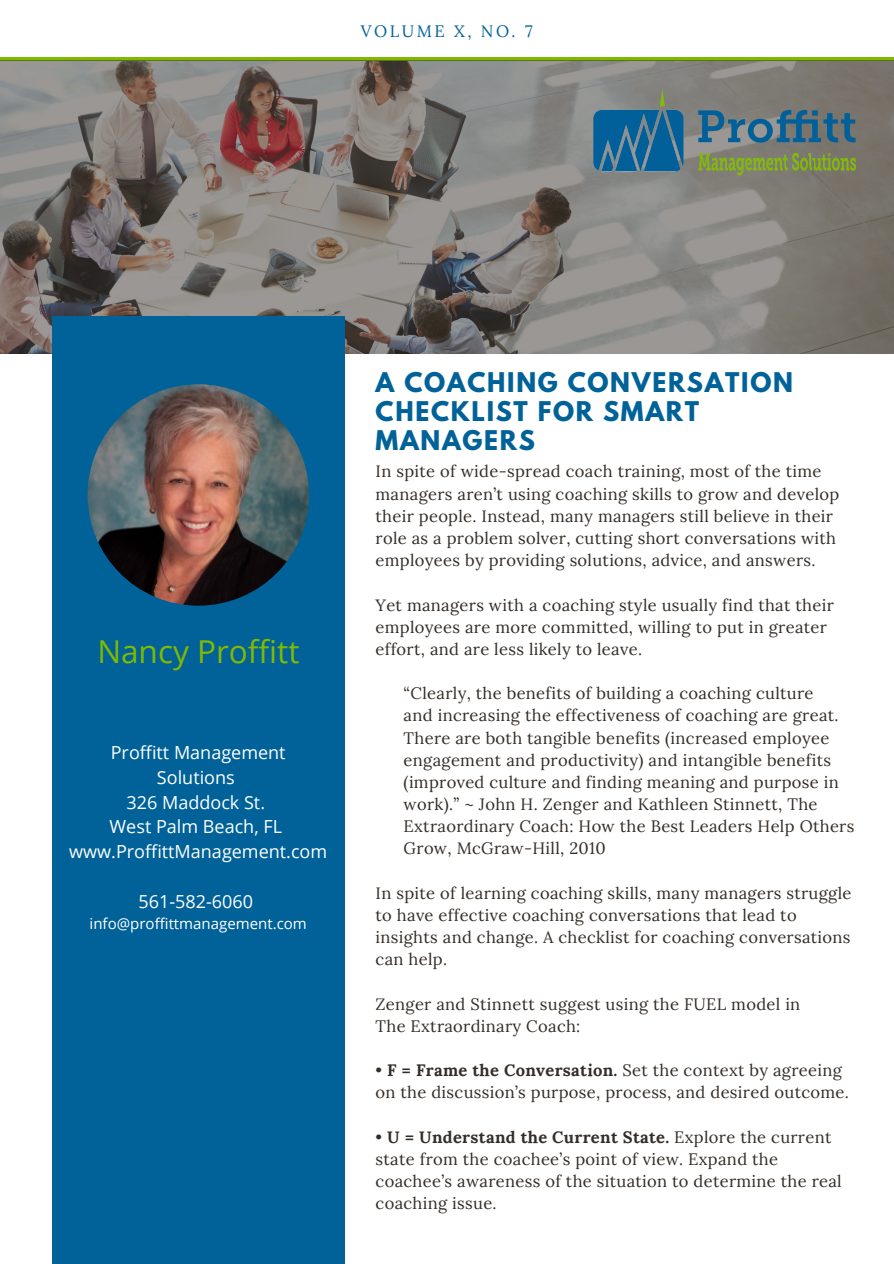
<style>
.page{position:relative;width:894px;height:1264px;background:#fff}
.page>*{position:absolute;margin:0;border:0;box-sizing:border-box;transform-origin:0 0}
.t1{font:31.5px "Open Sans";color:#7fba00}
.t2{font:700 24px/29.2px "League Spartan";letter-spacing:.07em;color:#006298}
.t3{font:18px/24.8px "Open Sans";color:#fff;text-align:center}
.t4{font:16.5px/22.2px "Lora";letter-spacing:.02em;color:#342d27}
.t5{font:16.5px "Lora";letter-spacing:.15em;color:#006298}
.t6{font:15px "Open Sans";color:#fff}
.s1{font-weight:700}
</style>
<div class="page">
<svg style="left:0;top:57px;width:893px;height:4px;background:#75a804"></svg>
<svg style="left:0;top:61px;width:893px;height:293px;background:#817c78"></svg>
<div style="left:52px;top:316px;width:293px;height:947px;background:#006298"></div>
<img style="left:584px;top:89px;width:271px;height:92px">
<img style="left:88px;top:384px;width:221px;height:221px;border-radius:50%">
<p class="t5" style="left:361px;top:21px;width:173px">VOLUME X, NO. 7</p>
<h1 class="t1" style="left:97px;top:629px;width:204px">Nancy Proffitt</h1>
<p class="t3" style="left:69px;top:739px;width:259px">Proffitt Management<br>Solutions<br>326 Maddock St.<br>West Palm Beach, FL www.ProffittManagement.com</p>
<p class="t3" style="left:138px;top:888px;width:116px">561-582-6060</p>
<p class="t6" style="left:90px;top:913px;width:219px">info@proffittmanagement.com</p>
<h2 class="t2" style="left:375px;top:371px;width:419px">A COACHING CONVERSATION<br>CHECKLIST FOR SMART<br>MANAGERS</h2>
<p class="t4" style="left:375px;top:460px;width:465px">In spite of wide-spread coach training, most of the time managers aren’t using coaching skills to grow and develop their people. Instead, many managers still believe in their role as a problem solver, cutting short conversations with employees by providing solutions, advice, and answers.</p>
<p class="t4" style="left:375px;top:593px;width:459px">Yet managers with a coaching style usually find that their employees are more committed, willing to put in greater effort, and are less likely to leave.</p>
<p class="t4" style="left:403px;top:682px;width:452px">“Clearly, the benefits of building a coaching culture<br>and increasing the effectiveness of coaching are great.<br>There are both tangible benefits (increased employee engagement and productivity) and intangible benefits (improved culture and finding meaning and purpose in work).” ~ John H. Zenger and Kathleen Stinnett, The Extraordinary Coach: How the Best Leaders Help Others Grow, McGraw-Hill, 2010</p>
<p class="t4" style="left:375px;top:881px;width:477px">In spite of learning coaching skills, many managers struggle to have effective coaching conversations that lead to insights and change. A checklist for coaching conversations can help.</p>
<p class="t4" style="left:375px;top:992px;width:426px">Zenger and Stinnett suggest using the FUEL model in<br>The Extraordinary Coach:</p>
<p class="t4" style="left:375px;top:1059px;width:474px">• <span class="s1">F = Frame the Conversation.</span> Set the context by agreeing on the discussion’s purpose, process, and desired outcome.</p>
<p class="t4" style="left:375px;top:1125px;width:467px">• <span class="s1">U = Understand the Current State.</span> Explore the current state from the coachee’s point of view. Expand the coachee’s awareness of the situation to determine the real coaching issue.</p>
</div>
